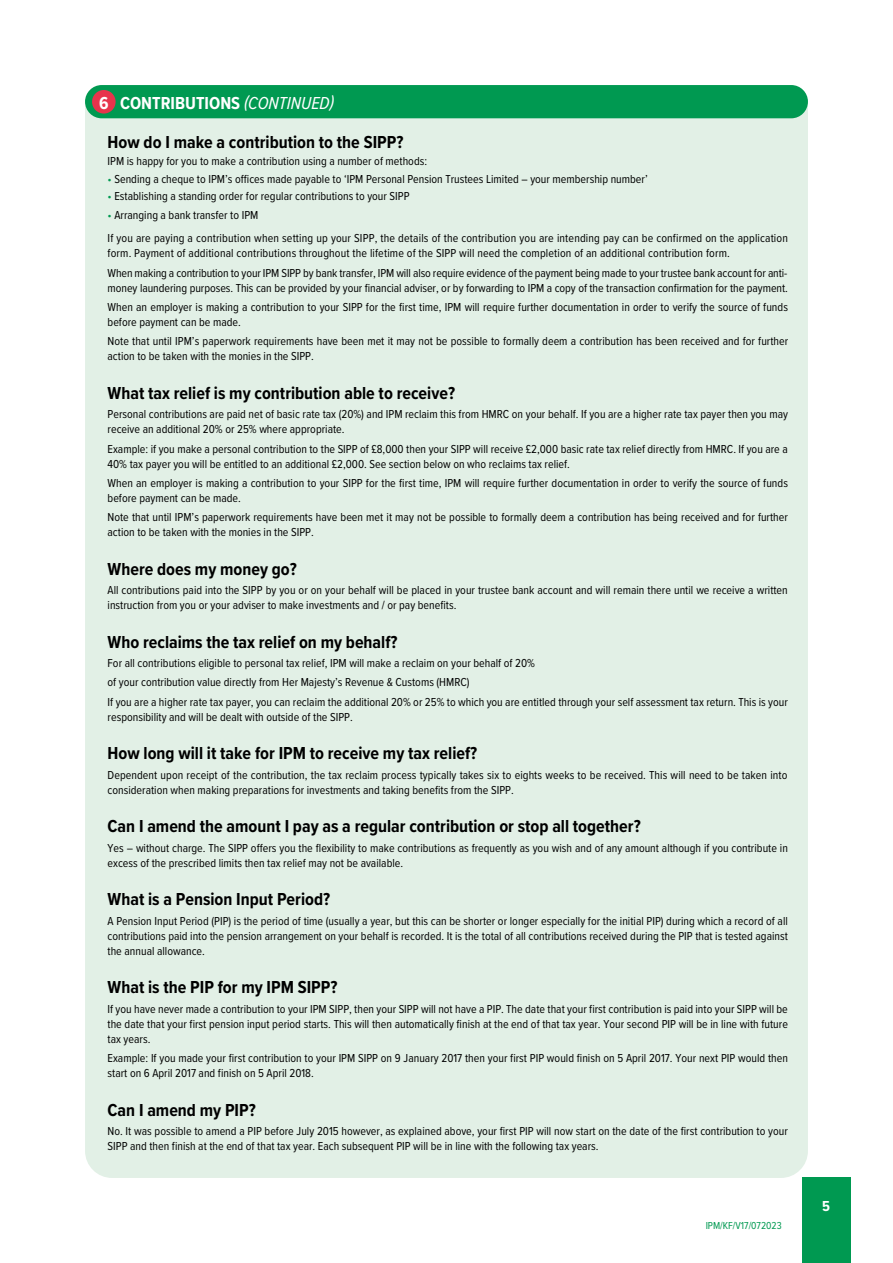
<style>
.page{position:relative;width:893px;height:1263px;background:#fff}
.page>*{position:absolute;margin:0;border:0;box-sizing:border-box;transform-origin:0 0}
.t1{font:700 18px "Proxima Nova Cond";color:#000}
.t2{font:700 18px "Proxima Nova Cond";color:#fff}
.t3{font:700 15px "Proxima Nova Cond";color:#fff}
.t4{font:12px/15px "Proxima Nova Cond";color:#000}
.t5{font:10.5px "Proxima Nova Cond";color:#009951}
.s1{font-weight:400;font-style:italic}
.s2{color:#009951}
</style>
<div class="page">
<div style="left:85px;top:117px;width:723px;height:1061px;background:#e2f0e6;border-radius:27px"></div>
<div style="left:802px;top:1178px;width:48px;height:85px;background:#009951"></div>
<div style="left:85px;top:99px;width:723px;height:71px;background:#e2f0e6"></div>
<div style="left:85px;top:85px;width:723px;height:33px;background:#009951;border-radius:17px"></div>
<div style="left:92px;top:90px;width:24px;height:24px;background:#e7344c;border-radius:50%"></div>
<h1 class="t2" style="left:99px;top:90px;width:236px">6 CONTRIBUTIONS <span class="s1">(CONTINUED)</span></h1>
<h1 class="t1" style="left:108px;top:129px;width:297px">How do I make a contribution to the SIPP?</h1>
<p class="t4" style="left:108px;top:153px;width:321px">IPM is happy for you to make a contribution using a number of methods:</p>
<p class="t4" style="left:108px;top:171px;width:542px"><span class="s2">•</span> Sending a cheque to IPM’s offices made payable to ‘IPM Personal Pension Trustees Limited – your membership number’</p>
<p class="t4" style="left:108px;top:188px;width:303px"><span class="s2">•</span> Establishing a standing order for regular contributions to your SIPP</p>
<p class="t4" style="left:108px;top:203px;width:682px;line-height:23.5px"><span class="s2">•</span> Arranging a bank transfer to IPM<br>If you are paying a contribution when setting up your SIPP, the details of the contribution you are intending pay can be confirmed on the application</p>
<p class="t4" style="left:108px;top:243px;width:681px;line-height:19.2px">form. Payment of additional contributions throughout the lifetime of the SIPP will need the completion of an additional contribution form.<br>When making a contribution to your IPM SIPP by bank transfer, IPM will also require evidence of the payment being made to your trustee bank account for anti-</p>
<p class="t4" style="left:108px;top:278px;width:682px;line-height:19.2px">money laundering purposes. This can be provided by your financial adviser, or by forwarding to IPM a copy of the transaction confirmation for the payment.<br>When an employer is making a contribution to your SIPP for the first time, IPM will require further documentation in order to verify the source of funds</p>
<p class="t4" style="left:108px;top:312px;width:682px;line-height:19.2px">before payment can be made.<br>Note that until IPM’s paperwork requirements have been met it may not be possible to formally deem a contribution has been received and for further</p>
<p class="t4" style="left:108px;top:348px;width:208px">action to be taken with the monies in the SIPP.</p>
<h1 class="t1" style="left:108px;top:380px;width:349px">What tax relief is my contribution able to receive?</h1>
<p class="t4" style="left:108px;top:406px;width:682px">Personal contributions are paid net of basic rate tax (20%) and IPM reclaim this from HMRC on your behalf. If you are a higher rate tax payer then you may receive an additional 20% or 25% where appropriate.</p>
<p class="t4" style="left:108px;top:440px;width:682px">Example: if you make a personal contribution to the SIPP of £8,000 then your SIPP will receive £2,000 basic rate tax relief directly from HMRC. If you are a<br>40% tax payer you will be entitled to an additional £2,000. See section below on who reclaims tax relief.</p>
<p class="t4" style="left:108px;top:475px;width:682px">When an employer is making a contribution to your SIPP for the first time, IPM will require further documentation in order to verify the source of funds before payment can be made.</p>
<p class="t4" style="left:108px;top:509px;width:682px">Note that until IPM’s paperwork requirements have been met it may not be possible to formally deem a contribution has being received and for further action to be taken with the monies in the SIPP.</p>
<h1 class="t1" style="left:108px;top:555px;width:191px">Where does my money go?</h1>
<p class="t4" style="left:108px;top:582px;width:682px">All contributions paid into the SIPP by you or on your behalf will be placed in your trustee bank account and will remain there until we receive a written instruction from you or your adviser to make investments and / or pay benefits.</p>
<h1 class="t1" style="left:108px;top:628px;width:291px">Who reclaims the tax relief on my behalf?</h1>
<p class="t4" style="left:108px;top:653px;width:682px;line-height:19.2px">For all contributions eligible to personal tax relief, IPM will make a reclaim on your behalf of 20%<br>of your contribution value directly from Her Majesty’s Revenue &amp; Customs (HMRC)<br>If you are a higher rate tax payer, you can reclaim the additional 20% or 25% to which you are entitled through your self assessment tax return. This is your</p>
<p class="t4" style="left:108px;top:708px;width:247px">responsibility and will be dealt with outside of the SIPP.</p>
<h1 class="t1" style="left:108px;top:740px;width:371px">How long will it take for IPM to receive my tax relief?</h1>
<p class="t4" style="left:108px;top:766px;width:681px">Dependent upon receipt of the contribution, the tax reclaim process typically takes six to eights weeks to be received. This will need to be taken into consideration when making preparations for investments and taking benefits from the SIPP.</p>
<h1 class="t1" style="left:108px;top:813px;width:535px">Can I amend the amount I pay as a regular contribution or stop all together?</h1>
<p class="t4" style="left:108px;top:839px;width:682px">Yes – without charge. The SIPP offers you the flexibility to make contributions as frequently as you wish and of any amount although if you contribute in excess of the prescribed limits then tax relief may not be available.</p>
<h1 class="t1" style="left:108px;top:886px;width:224px">What is a Pension Input Period?</h1>
<p class="t4" style="left:108px;top:913px;width:682px;text-align:justify">A Pension Input Period (PIP) is the period of time (usually a year, but this can be shorter or longer especially for the initial PIP) during which a record of all contributions paid into the pension arrangement on your behalf is recorded. It is the total of all contributions received during the PIP that is tested against the annual allowance.</p>
<h1 class="t1" style="left:108px;top:974px;width:231px">What is the PIP for my IPM SIPP?</h1>
<p class="t4" style="left:108px;top:1001px;width:682px;text-align:justify">If you have never made a contribution to your IPM SIPP, then your SIPP will not have a PIP. The date that your first contribution is paid into your SIPP will be the date that your first pension input period starts. This will then automatically finish at the end of that tax year. Your second PIP will be in line with future tax years.</p>
<p class="t4" style="left:108px;top:1050px;width:682px">Example: If you made your first contribution to your IPM SIPP on 9 January 2017 then your first PIP would finish on 5 April 2017. Your next PIP would then start on 6 April 2017 and finish on 5 April 2018.</p>
<h1 class="t1" style="left:108px;top:1096px;width:150px">Can I amend my PIP?</h1>
<p class="t4" style="left:108px;top:1123px;width:682px">No. It was possible to amend a PIP before July 2015 however, as explained above, your first PIP will now start on the date of the first contribution to your<br>SIPP and then finish at the end of that tax year. Each subsequent PIP will be in line with the following tax years.</p>
<p class="t5" style="left:706px;top:1217px;width:78px">IPM/KF/V17/072023</p>
<p class="t3" style="left:822px;top:1194px;width:9px">5</p>
</div>
